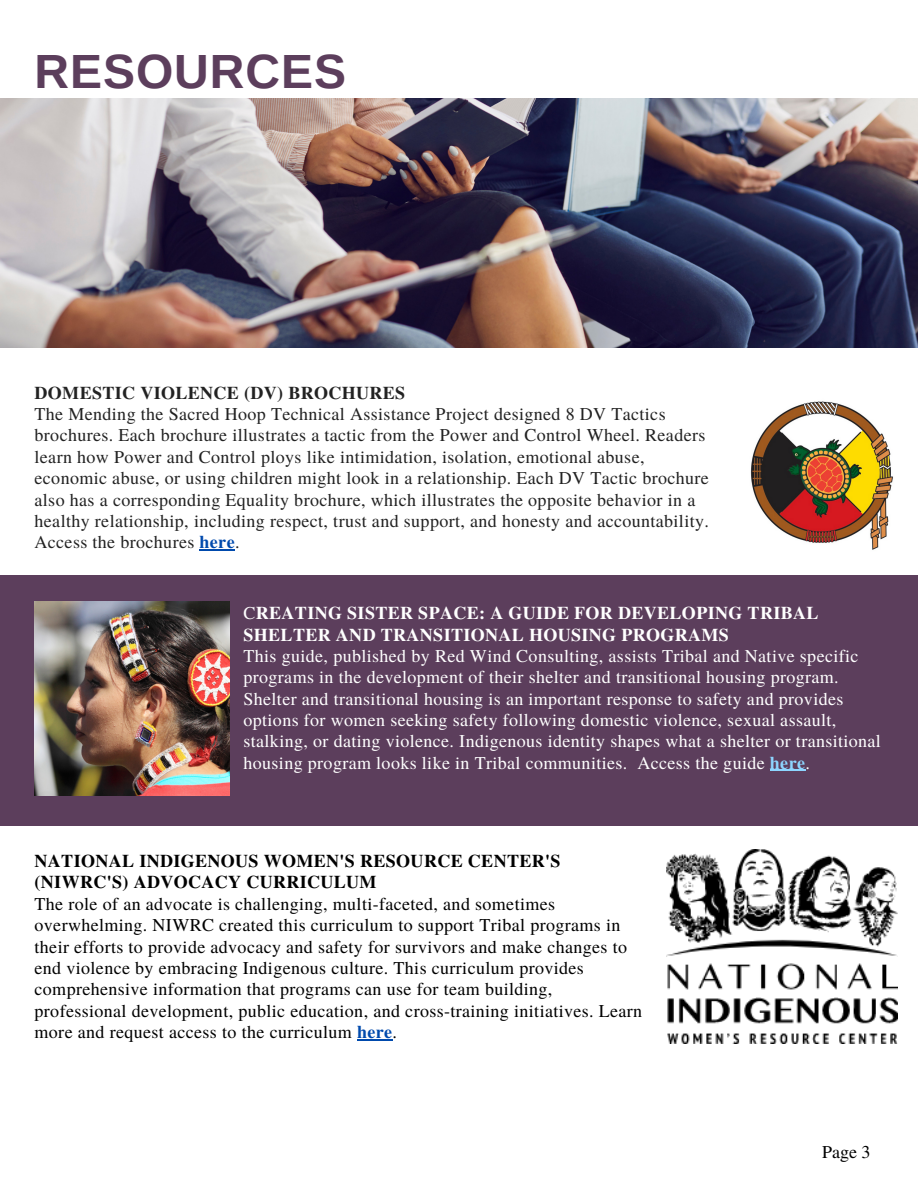
<style>
.page{position:relative;width:918px;height:1188px;background:#fff}
.page>*{position:absolute;margin:0;border:0;box-sizing:border-box;transform-origin:0 0}
.t1{font:700 48px "Arimo";letter-spacing:.02em;color:#5c3e5c}
.t2{font:18px/21.3px "Te X Gyre Termes";letter-spacing:.02em;color:#222}
.t3{font:18px/21.3px "Te X Gyre Termes";letter-spacing:.02em;color:#000}
.t4{font:18px/21.3px "Te X Gyre Termes";letter-spacing:.02em;color:#fff}
.t5{font:700 18px/21.3px "Te X Gyre Termes";letter-spacing:.02em;color:#fff}
.t6{font:700 18px/21.3px "Te X Gyre Termes";letter-spacing:.02em;color:#000}
.t7{font:700 18px "Te X Gyre Termes";letter-spacing:.02em;color:#222}
.s1{font-weight:700;color:#004aad}
.s2{font-weight:400}
.s3{font-weight:700;color:#8dd5ff}
</style>
<div class="page">
<img style="left:0;top:99px;width:918px;height:248px">
<div style="left:0;top:575px;width:918px;height:251px;background:#5c3e5c"></div>
<img style="left:750px;top:401px;width:143px;height:149px">
<img style="left:35px;top:601px;width:194px;height:195px">
<img style="left:667px;top:849px;width:230px;height:195px">
<hr style="left:357px;top:1039px;width:36px;height:1px;background:#004aad">
<hr style="left:770px;top:770px;width:35px;height:1px;background:#8dd5ff">
<hr style="left:200px;top:549px;width:35px;height:2px;background:#004aad">
<p class="t1" style="left:35px;top:45px;width:313px">RESOURCES</p>
<p class="t7" style="left:35px;top:379px;width:372px">DOMESTIC VIOLENCE (DV) BROCHURES</p>
<p class="t2" style="left:35px;top:402px;width:676px">The Mending the Sacred Hoop Technical Assistance Project designed 8 DV Tactics brochures. Each brochure illustrates a tactic from the Power and Control Wheel. Readers learn how Power and Control ploys like intimidation, isolation, emotional abuse, economic abuse, or using children might look in a relationship. Each DV Tactic brochure also has a corresponding Equality brochure, which illustrates the opposite behavior in a healthy relationship, including respect, trust and support, and honesty and accountability.<br>Access the brochures <span class="s1">here</span>.</p>
<p class="t5" style="left:244px;top:602px;width:576px"><span class="s2">C</span>REATING SISTER SPACE: A GUIDE FOR DEVELOPING TRIBAL<br>SHELTER AND TRANSITIONAL HOUSING PROGRAMS</p>
<p class="t4" style="left:244px;top:644px;width:639px">This guide, published by Red Wind Consulting, assists Tribal and Native specific programs in the development of their shelter and transitional housing program.<br>Shelter and transitional housing is an important response to safety and provides options for women seeking safety following domestic violence, sexual assault, stalking, or dating violence. Indigenous identity shapes what a shelter or transitional housing program looks like in Tribal communities. Access the guide <span class="s3">here</span>.</p>
<p class="t6" style="left:35px;top:849px;width:527px">NATIONAL INDIGENOUS WOMEN'S RESOURCE CENTER'S (NIWRC'S) ADVOCACY CURRICULUM</p>
<p class="t3" style="left:35px;top:892px;width:609px">The role of an advocate is challenging, multi-faceted, and sometimes overwhelming. NIWRC created this curriculum to support Tribal programs in their efforts to provide advocacy and safety for survivors and make changes to end violence by embracing Indigenous culture. This curriculum provides comprehensive information that programs can use for team building, professional development, public education, and cross-training initiatives. Learn more and request access to the curriculum <span class="s1">here</span>.</p>
<p class="t3" style="left:822px;top:1140px;width:50px">Page 3</p>
</div>
